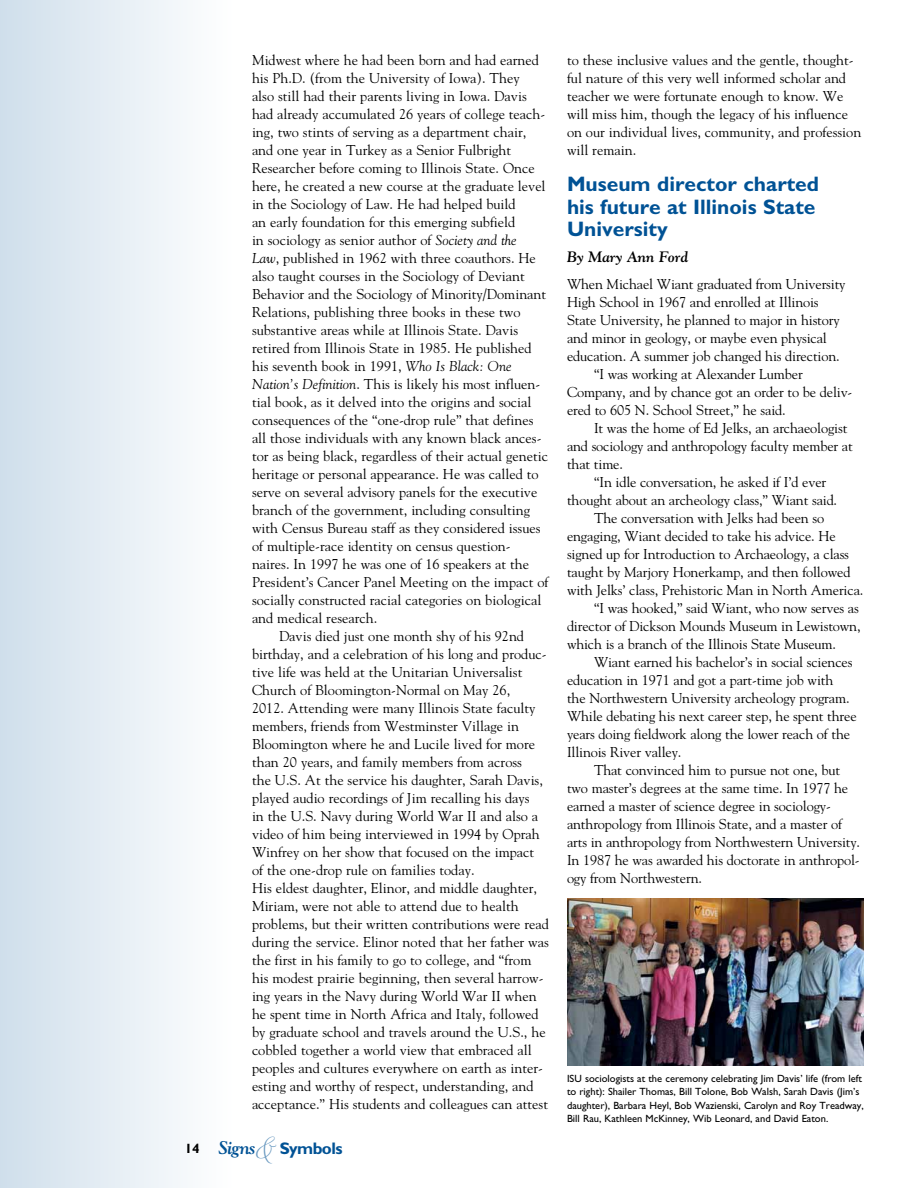
<style>
.page{position:relative;width:918px;height:1188px;background:#fff}
.page>*{position:absolute;margin:0;border:0;box-sizing:border-box;transform-origin:0 0}
.t1{font:45.75px "Avalon";color:#6697bf}
.t2{font:700 21px/22.5px "Gill Sans";color:#005295}
.t3{font:italic 700 18.3px "Goudy";letter-spacing:-.03em;color:#005295}
.t4{font:700 16.8px "Gill Sans";letter-spacing:-.035em;color:#005295}
.t5{font:italic 700 15px "Goudy";color:#000}
.t6{font:14.25px/18px "Goudy";color:#000}
.t7{font:10.5px/13.5px "Gill Sans";color:#000}
.s1{font-style:italic}
.s2{font-family:"Gill Sans";font-style:normal;font-size:13.5px;color:#000}
</style>
<div class="page">
<div style="left:0;top:0;width:234px;height:1188px;background:linear-gradient(to right,#cfdfeb,#fff)"></div>
<img style="left:567px;top:898px;width:297px;height:167px">
<p class="t6" style="left:252px;top:51px;width:289px">Midwest where he had been born and had earned</p>
<p class="t6" style="left:252px;top:69px;width:269px">his Ph.D. (from the University of Iowa). They</p>
<p class="t6" style="left:252px;top:87px;width:276px">also still had their parents living in Iowa. Davis</p>
<p class="t6" style="left:252px;top:105px;width:295px">had already accumulated 26 years of college teach-</p>
<p class="t6" style="left:252px;top:123px;width:276px">ing, two stints of serving as a department chair,</p>
<p class="t6" style="left:252px;top:141px;width:261px">and one year in Turkey as a Senior Fulbright</p>
<p class="t6" style="left:252px;top:159px;width:284px">Researcher before coming to Illinois State. Once</p>
<p class="t6" style="left:252px;top:177px;width:295px">here, he created a new course at the graduate level</p>
<p class="t6" style="left:252px;top:195px;width:265px">in the Sociology of Law. He had helped build</p>
<p class="t6" style="left:252px;top:213px;width:265px">an early foundation for this emerging subfield</p>
<p class="t6" style="left:252px;top:231px;width:266px">in sociology as senior author of <span class="s1">Society and the</span></p>
<p class="t6" style="left:252px;top:249px;width:285px"><span class="s1">Law</span>, published in 1962 with three coauthors. He</p>
<p class="t6" style="left:252px;top:267px;width:274px">also taught courses in the Sociology of Deviant</p>
<p class="t6" style="left:252px;top:285px;width:296px">Behavior and the Sociology of Minority/Dominant</p>
<p class="t6" style="left:252px;top:303px;width:270px">Relations, publishing three books in these two</p>
<p class="t6" style="left:252px;top:321px;width:268px">substantive areas while at Illinois State. Davis</p>
<p class="t6" style="left:252px;top:339px;width:281px">retired from Illinois State in 1985. He published</p>
<p class="t6" style="left:252px;top:357px;width:261px">his seventh book in 1991, <span class="s1">Who Is Black: One</span></p>
<p class="t6" style="left:252px;top:375px;width:290px"><span class="s1">Nation’s Definition</span>. This is likely his most influen-</p>
<p class="t6" style="left:252px;top:393px;width:281px">tial book, as it delved into the origins and social</p>
<p class="t6" style="left:252px;top:411px;width:283px">consequences of the “one-drop rule” that defines</p>
<p class="t6" style="left:252px;top:429px;width:291px">all those individuals with any known black ances-</p>
<p class="t6" style="left:252px;top:447px;width:298px">tor as being black, regardless of their actual genetic</p>
<p class="t6" style="left:252px;top:465px;width:288px">heritage or personal appearance. He was called to</p>
<p class="t6" style="left:252px;top:483px;width:287px">serve on several advisory panels for the executive</p>
<p class="t6" style="left:252px;top:501px;width:280px">branch of the government, including consulting</p>
<p class="t6" style="left:252px;top:519px;width:290px">with Census Bureau staff as they considered issues</p>
<p class="t6" style="left:252px;top:537px;width:260px">of multiple-race identity on census question-</p>
<p class="t6" style="left:252px;top:555px;width:279px">naires. In 1997 he was one of 16 speakers at the</p>
<p class="t6" style="left:252px;top:573px;width:298px">President’s Cancer Panel Meeting on the impact of</p>
<p class="t6" style="left:252px;top:591px;width:291px">socially constructed racial categories on biological</p>
<p class="t6" style="left:252px;top:609px;width:127px">and medical research.</p>
<p class="t6" style="left:279px;top:627px;width:247px">Davis died just one month shy of his 92nd</p>
<p class="t6" style="left:252px;top:645px;width:296px">birthday, and a celebration of his long and produc-</p>
<p class="t6" style="left:252px;top:663px;width:272px">tive life was held at the Unitarian Universalist</p>
<p class="t6" style="left:252px;top:681px;width:260px">Church of Bloomington-Normal on May 26,</p>
<p class="t6" style="left:252px;top:699px;width:285px">2012. Attending were many Illinois State faculty</p>
<p class="t6" style="left:252px;top:717px;width:268px">members, friends from Westminster Village in</p>
<p class="t6" style="left:252px;top:735px;width:285px">Bloomington where he and Lucile lived for more</p>
<p class="t6" style="left:252px;top:753px;width:272px">than 20 years, and family members from across</p>
<p class="t6" style="left:252px;top:771px;width:292px">the U.S. At the service his daughter, Sarah Davis,</p>
<p class="t6" style="left:252px;top:789px;width:279px">played audio recordings of Jim recalling his days</p>
<p class="t6" style="left:252px;top:807px;width:288px">in the U.S. Navy during World War II and also a</p>
<p class="t6" style="left:252px;top:825px;width:289px">video of him being interviewed in 1994 by Oprah</p>
<p class="t6" style="left:252px;top:843px;width:284px">Winfrey on her show that focused on the impact</p>
<p class="t6" style="left:252px;top:861px;width:224px">of the one-drop rule on families today.</p>
<p class="t6" style="left:252px;top:879px;width:287px">His eldest daughter, Elinor, and middle daughter,</p>
<p class="t6" style="left:252px;top:897px;width:268px">Miriam, were not able to attend due to health</p>
<p class="t6" style="left:252px;top:915px;width:298px">problems, but their written contributions were read</p>
<p class="t6" style="left:252px;top:933px;width:298px">during the service. Elinor noted that her father was</p>
<p class="t6" style="left:252px;top:951px;width:281px">the first in his family to go to college, and “from</p>
<p class="t6" style="left:252px;top:969px;width:293px">his modest prairie beginning, then several harrow-</p>
<p class="t6" style="left:252px;top:987px;width:286px">ing years in the Navy during World War II when</p>
<p class="t6" style="left:252px;top:1005px;width:288px">he spent time in North Africa and Italy, followed</p>
<p class="t6" style="left:252px;top:1023px;width:295px">by graduate school and travels around the U.S., he</p>
<p class="t6" style="left:252px;top:1041px;width:281px">cobbled together a world view that embraced all</p>
<p class="t6" style="left:252px;top:1059px;width:292px">peoples and cultures everywhere on earth as inter-</p>
<p class="t6" style="left:252px;top:1077px;width:283px">esting and worthy of respect, understanding, and</p>
<p class="t6" style="left:252px;top:1095px;width:298px">acceptance.” His students and colleagues can attest</p>
<p class="t3" style="left:185px;top:1136px;width:73px"><span class="s2">14</span> Signs</p>
<h1 class="t1" style="left:256px;top:1119px;width:21px">&amp;</h1>
<p class="t4" style="left:280px;top:1138px;width:64px">Symbols</p>
<p class="t6" style="left:567px;top:51px;width:296px">to these inclusive values and the gentle, thought&shy;ful nature of this very well informed scholar and teacher we were fortunate enough to know. We will miss him, though the legacy of his influence on our individual lives, community, and profession will remain.</p>
<h2 class="t2" style="left:567px;top:173px;width:254px">Museum director charted his future at Illinois State<br>University</h2>
<p class="t5" style="left:567px;top:247px;width:123px">By Mary Ann Ford</p>
<p class="t6" style="left:567px;top:274px;width:280px">When Michael Wiant graduated from University</p>
<p class="t6" style="left:567px;top:292px;width:253px">High School in 1967 and enrolled at Illinois</p>
<p class="t6" style="left:567px;top:310px;width:274px">State University, he planned to major in history</p>
<p class="t6" style="left:567px;top:328px;width:261px">and minor in geology, or maybe even physical</p>
<p class="t6" style="left:567px;top:346px;width:274px">education. A summer job changed his direction.</p>
<p class="t6" style="left:594px;top:364px;width:210px">“I was working at Alexander Lumber</p>
<p class="t6" style="left:567px;top:382px;width:287px">Company, and by chance got an order to be deliv-</p>
<p class="t6" style="left:567px;top:400px;width:220px">ered to 605 N. School Street,” he said.</p>
<p class="t6" style="left:594px;top:418px;width:255px">It was the home of Ed Jelks, an archaeologist</p>
<p class="t6" style="left:567px;top:436px;width:287px">and sociology and anthropology faculty member at</p>
<p class="t6" style="left:567px;top:454px;width:58px">that time.</p>
<p class="t6" style="left:594px;top:472px;width:234px">“In idle conversation, he asked if I’d ever</p>
<p class="t6" style="left:567px;top:490px;width:272px">thought about an archeology class,” Wiant said.</p>
<p class="t6" style="left:594px;top:508px;width:232px">The conversation with Jelks had been so</p>
<p class="t6" style="left:567px;top:526px;width:270px">engaging, Wiant decided to take his advice. He</p>
<p class="t6" style="left:567px;top:544px;width:284px">signed up for Introduction to Archaeology, a class</p>
<p class="t6" style="left:567px;top:562px;width:285px">taught by Marjory Honerkamp, and then followed</p>
<p class="t6" style="left:567px;top:580px;width:298px">with Jelks’ class, Prehistoric Man in North America.</p>
<p class="t6" style="left:594px;top:598px;width:266px">“I was hooked,” said Wiant, who now serves as</p>
<p class="t6" style="left:567px;top:616px;width:295px">director of Dickson Mounds Museum in Lewistown,</p>
<p class="t6" style="left:567px;top:634px;width:271px">which is a branch of the Illinois State Museum.</p>
<p class="t6" style="left:594px;top:652px;width:260px">Wiant earned his bachelor’s in social sciences</p>
<p class="t6" style="left:567px;top:670px;width:268px">education in 1971 and got a part-time job with</p>
<p class="t6" style="left:567px;top:688px;width:284px">the Northwestern University archeology program.</p>
<p class="t6" style="left:567px;top:706px;width:291px">While debating his next career step, he spent three</p>
<p class="t6" style="left:567px;top:724px;width:285px">years doing fieldwork along the lower reach of the</p>
<p class="t6" style="left:567px;top:742px;width:116px">Illinois River valley.</p>
<p class="t6" style="left:594px;top:760px;width:248px">That convinced him to pursue not one, but</p>
<p class="t6" style="left:567px;top:778px;width:283px">two master’s degrees at the same time. In 1977 he</p>
<p class="t6" style="left:567px;top:796px;width:265px">earned a master of science degree in sociology-</p>
<p class="t6" style="left:567px;top:814px;width:277px">anthropology from Illinois State, and a master of</p>
<p class="t6" style="left:567px;top:832px;width:295px">arts in anthropology from Northwestern University.</p>
<p class="t6" style="left:567px;top:850px;width:294px">In 1987 he was awarded his doctorate in anthropol-</p>
<p class="t6" style="left:567px;top:868px;width:137px">ogy from Northwestern.</p>
<p class="t7" style="left:567px;top:1072px;width:298px">ISU sociologists at the ceremony celebrating Jim Davis’ life (from left to right): Shailer Thomas, Bill Tolone, Bob Walsh, Sarah Davis (Jim’s daughter), Barbara Heyl, Bob Wazienski, Carolyn and Roy Treadway, Bill Rau, Kathleen McKinney, Wib Leonard, and David Eaton.</p>
</div>
